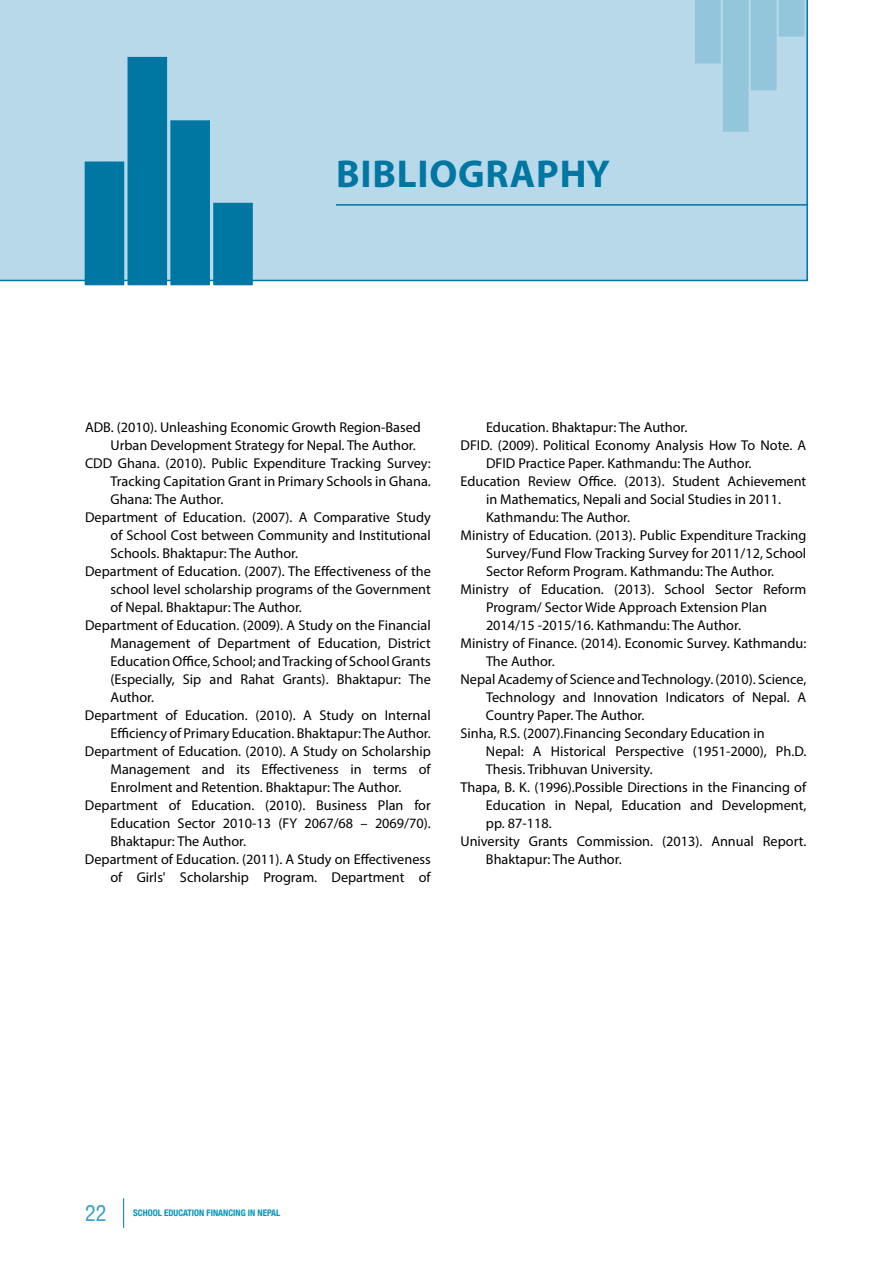
<style>
.page{position:relative;width:893px;height:1263px;background:#fff}
.page>*{position:absolute;margin:0;border:0;box-sizing:border-box;transform-origin:0 0}
.t1{font:700 39px "Myriad Pro";letter-spacing:.02em;color:#0076a3}
.t2{font:condensed 21.3px "Helvetica";color:#37a1c5}
.t3{font:14.25px "Myriad Pro";color:#000}
.t4{font:700 condensed 9px "Helvetica Neue LT Com";color:#0095bc}
</style>
<div class="page">
<hr style="left:123px;top:1198px;width:1px;height:30px;background:#0076a3">
<div style="left:0;top:0;width:808px;height:281px;background:#b8d9e9"></div>
<hr style="left:336px;top:204px;width:472px;height:2px;background:#0076a3">
<div style="left:84px;top:162px;width:40px;height:123px;background:#0076a3"></div>
<div style="left:127px;top:57px;width:40px;height:228px;background:#0076a3"></div>
<div style="left:170px;top:120px;width:40px;height:165px;background:#0076a3"></div>
<div style="left:213px;top:203px;width:40px;height:82px;background:#0076a3"></div>
<div style="left:695px;top:0;width:26px;height:63px;background:#93c5db"></div>
<div style="left:723px;top:0;width:26px;height:132px;background:#93c5db"></div>
<div style="left:751px;top:0;width:26px;height:90px;background:#93c5db"></div>
<div style="left:778px;top:0;width:26px;height:37px;background:#93c5db"></div>
<h1 class="t1" style="left:336px;top:148px;width:275px">BIBLIOGRAPHY</h1>
<p class="t3" style="left:85px;top:418px;width:337px">ADB. (2010). Unleashing Economic Growth Region-Based</p>
<p class="t3" style="left:111px;top:436px;width:307px">Urban Development Strategy for Nepal. The Author.</p>
<p class="t3" style="left:85px;top:454px;width:347px">CDD Ghana. (2010). Public Expenditure Tracking Survey:</p>
<p class="t3" style="left:111px;top:472px;width:322px">Tracking Capitation Grant in Primary Schools in Ghana.</p>
<p class="t3" style="left:111px;top:490px;width:114px">Ghana: The Author.</p>
<p class="t3" style="left:85px;top:508px;width:347px">Department of Education. (2007). A Comparative Study</p>
<p class="t3" style="left:111px;top:526px;width:322px">of School Cost between Community and Institutional</p>
<p class="t3" style="left:111px;top:544px;width:189px">Schools. Bhaktapur: The Author.</p>
<p class="t3" style="left:85px;top:562px;width:347px">Department of Education. (2007). The Effectiveness of the</p>
<p class="t3" style="left:111px;top:580px;width:322px">school level scholarship programs of the Government</p>
<p class="t3" style="left:110px;top:598px;width:193px">of Nepal. Bhaktapur: The Author.</p>
<p class="t3" style="left:85px;top:616px;width:347px">Department of Education. (2009). A Study on the Financial</p>
<p class="t3" style="left:110px;top:634px;width:322px">Management of Department of Education, District</p>
<p class="t3" style="left:110px;top:652px;width:322px">Education Office, School; and Tracking of School Grants</p>
<p class="t3" style="left:110px;top:670px;width:322px">(Especially, Sip and Rahat Grants). Bhaktapur: The</p>
<p class="t3" style="left:110px;top:688px;width:45px">Author.</p>
<p class="t3" style="left:85px;top:706px;width:347px">Department of Education. (2010). A Study on Internal</p>
<p class="t3" style="left:110px;top:724px;width:322px">Efficiency of Primary Education. Bhaktapur: The Author.</p>
<p class="t3" style="left:85px;top:742px;width:347px">Department of Education. (2010). A Study on Scholarship</p>
<p class="t3" style="left:110px;top:760px;width:322px">Management and its Effectiveness in terms of</p>
<p class="t3" style="left:110px;top:778px;width:292px">Enrolment and Retention. Bhaktapur: The Author.</p>
<p class="t3" style="left:85px;top:796px;width:347px">Department of Education. (2010). Business Plan for</p>
<p class="t3" style="left:110px;top:814px;width:322px">Education Sector 2010-13 (FY 2067/68 – 2069/70).</p>
<p class="t3" style="left:110px;top:832px;width:137px">Bhaktapur: The Author.</p>
<p class="t3" style="left:85px;top:850px;width:347px">Department of Education. (2011). A Study on Effectiveness</p>
<p class="t3" style="left:110px;top:868px;width:322px">of Girls' Scholarship Program. Department of</p>
<p class="t3" style="left:486px;top:418px;width:203px">Education. Bhaktapur: The Author.</p>
<p class="t3" style="left:460px;top:436px;width:347px">DFID. (2009). Political Economy Analysis How To Note. A</p>
<p class="t3" style="left:486px;top:454px;width:267px">DFID Practice Paper. Kathmandu: The Author.</p>
<p class="t3" style="left:460px;top:472px;width:347px">Education Review Office. (2013). Student Achievement</p>
<p class="t3" style="left:486px;top:490px;width:297px">in Mathematics, Nepali and Social Studies in 2011.</p>
<p class="t3" style="left:486px;top:508px;width:146px">Kathmandu: The Author.</p>
<p class="t3" style="left:460px;top:526px;width:347px">Ministry of Education. (2013). Public Expenditure Tracking</p>
<p class="t3" style="left:486px;top:544px;width:322px">Survey/Fund Flow Tracking Survey for 2011/12, School</p>
<p class="t3" style="left:486px;top:562px;width:290px">Sector Reform Program. Kathmandu: The Author.</p>
<p class="t3" style="left:460px;top:580px;width:347px">Ministry of Education. (2013). School Sector Reform</p>
<p class="t3" style="left:486px;top:598px;width:282px">Program/ Sector Wide Approach Extension Plan</p>
<p class="t3" style="left:486px;top:616px;width:256px">2014/15 -2015/16. Kathmandu: The Author.</p>
<p class="t3" style="left:460px;top:634px;width:347px">Ministry of Finance. (2014). Economic Survey. Kathmandu:</p>
<p class="t3" style="left:486px;top:652px;width:70px">The Author.</p>
<p class="t3" style="left:460px;top:670px;width:347px">Nepal Academy of Science and Technology. (2010). Science,</p>
<p class="t3" style="left:486px;top:688px;width:322px">Technology and Innovation Indicators of Nepal. A</p>
<p class="t3" style="left:486px;top:706px;width:160px">Country Paper. The Author.</p>
<p class="t3" style="left:460px;top:724px;width:306px">Sinha, R.S. (2007).Financing Secondary Education in</p>
<p class="t3" style="left:486px;top:742px;width:322px">Nepal: A Historical Perspective (1951-2000), Ph.D.</p>
<p class="t3" style="left:486px;top:760px;width:168px">Thesis. Tribhuvan University.</p>
<p class="t3" style="left:460px;top:778px;width:347px">Thapa, B. K. (1996).Possible Directions in the Financing of</p>
<p class="t3" style="left:486px;top:796px;width:322px">Education in Nepal, Education and Development,</p>
<p class="t3" style="left:486px;top:814px;width:67px">pp. 87-118.</p>
<p class="t3" style="left:460px;top:832px;width:347px">University Grants Commission. (2013). Annual Report.</p>
<p class="t3" style="left:486px;top:850px;width:137px">Bhaktapur: The Author.</p>
<h2 class="t2" style="left:85px;top:1199px;width:23px">22</h2>
<p class="t4" style="left:133px;top:1208px;width:149px">SCHOOL EDUCATION FINANCING IN NEPAL</p>
</div>
